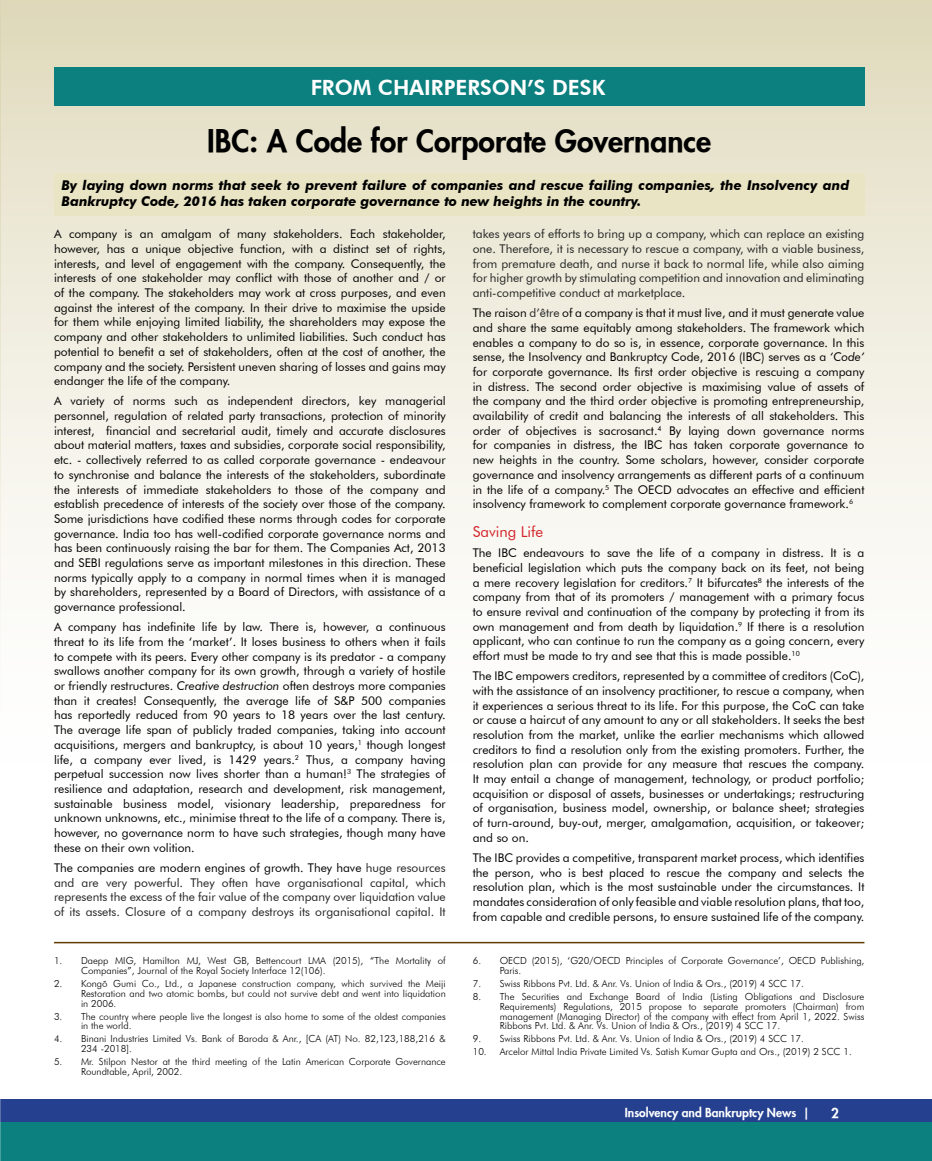
<style>
.page{position:relative;width:932px;height:1161px;background:#fff}
.page>*{position:absolute;margin:0;border:0;box-sizing:border-box;transform-origin:0 0}
.t1{font:800 30px "Futura";color:#000}
.t2{font:800 21px "Futura BT";color:#fff}
.t3{font:15px "Futura BT";color:#d2232a}
.t4{font:italic 700 13.5px/16.2px "Futura BT";color:#000}
.t5{font:800 13.5px "Futura";color:#fff}
.t6{font:12px/14.7px "Futura BT";color:#000;text-align:justify}
.t7{font:12px/14.7px "Futura BT";color:#222;text-align:justify}
.t8{font:800 12px "Futura";color:#fff}
.t9{font:300 9.75px/9.8px "Futura BT";color:#000}
.s1{font-style:italic}
.s2{color:#000}
.s3{color:#222}
</style>
<div class="page">
<div style="left:0;top:1099px;width:932px;height:25px;background:#25408f"></div>
<div style="left:0;top:1123px;width:932px;height:38px;background:#0c807e"></div>
<img style="left:0;top:0;width:932px;height:650px">
<div style="left:54px;top:68px;width:810px;height:38px;background:#0c807e"></div>
<div style="left:54px;top:173px;width:810px;height:43px;background:#e9e4c3"></div>
<hr style="left:54px;top:942px;width:810px;height:1px;background:#603c00">
<h2 class="t2" style="left:310px;top:74px;width:296px">FROM CHAIRPERSON’S DESK</h2>
<h1 class="t1" style="left:207px;top:121px;width:505px">IBC: A Code for Corporate Governance</h1>
<p class="t4" style="left:62px;top:177px;width:789px">By laying down norms that seek to prevent failure of companies and rescue failing companies, the Insolvency and<br>Bankruptcy Code, 2016 has taken corporate governance to new heights in the country.</p>
<p class="t6" style="left:54px;top:227px;width:393px">A company is an amalgam of many stakeholders. Each stakeholder, however, has a unique objective function, with a distinct set of rights, interests, and level of engagement with the company. Consequently, the interests of one stakeholder may conflict with those of another and / or of the company. The stakeholders may work at cross purposes, and even against the interest of the company. In their drive to maximise the upside for them while enjoying limited liability, the shareholders may expose the company and other stakeholders to unlimited liabilities. Such conduct has potential to benefit a set of stakeholders, often at the cost of another, the company and the society. Persistent uneven sharing of losses and gains may endanger the life of the company.</p>
<p class="t6" style="left:54px;top:394px;width:393px">A variety of norms such as independent directors, key managerial personnel, regulation of related party transactions, protection of minority interest, financial and secretarial audit, timely and accurate disclosures about material matters, taxes and subsidies, corporate social responsibility, etc. - collectively referred to as called corporate governance - endeavour to synchronise and balance the interests of the stakeholders, subordinate the interests of immediate stakeholders to those of the company and establish precedence of interests of the society over those of the company.<br>Some jurisdictions have codified these norms through codes for corporate governance. India too has well-codified corporate governance norms and has been continuously raising the bar for them. The Companies Act, 2013 and SEBI regulations serve as important milestones in this direction. These norms typically apply to a company in normal times when it is managed by shareholders, represented by a Board of Directors, with assistance of a governance professional.</p>
<p class="t6" style="left:54px;top:620px;width:393px">A company has indefinite life by law. There is, however, a continuous threat to its life from the ‘market’. It loses business to others when it fails to compete with its peers. Every other company is its predator - a company swallows another company for its own growth, through a variety of hostile or friendly restructures. <span class="s1">Creative destruction</span> often destroys more companies than it creates! Consequently, the average life of S&amp;P 500 companies has reportedly reduced from 90 years to 18 years over the last century.<br>The average life span of publicly traded companies, taking into account acquisitions, mergers and bankruptcy, is about 10 years,<sup>1</sup> though longest life, a company ever lived, is 1429 years.<sup>2</sup> Thus, a company having perpetual succession now lives shorter than a human!<sup>3</sup> The strategies of resilience and adaptation, research and development, risk management, sustainable business model, visionary leadership, preparedness for unknown unknowns, etc., minimise threat to the life of a company. There is, however, no governance norm to have such strategies, though many have these on their own volition.</p>
<p class="t7" style="left:54px;top:860px;width:393px"><span class="s2">The companies are modern engines of growth. They have</span> huge resources and are very powerful. They often have organisational capital, which represents the excess of the fair value of the company over liquidation value of its assets. Closure of a company destroys its organisational capital. It</p>
<p class="t9" style="left:81px;top:956px;width:366px;text-indent:-27px">1. Daepp MIG, Hamilton MJ, West GB, Bettencourt LMA (2015), “The Mortality of<br>Companies”, Journal of the Royal Society Interface 12(106).</p>
<p class="t9" style="left:81px;top:979px;width:366px;text-align:justify;text-indent:-27px">2. Kongõ Gumi Co., Ltd., a Japanese construction company, which survived the Meiji Restoration and two atomic bombs, but could not survive debt and went into liquidation in 2006.</p>
<p class="t9" style="left:81px;top:1011px;width:366px;text-indent:-27px">3. The country where people live the longest is also home to some of the oldest companies in the world.</p>
<p class="t9" style="left:81px;top:1034px;width:366px;text-indent:-27px">4. Binani Industries Limited Vs. Bank of Baroda &amp; Anr., [CA (AT) No. 82,123,188,216 &amp;<br>234 -2018].</p>
<p class="t9" style="left:81px;top:1057px;width:366px;text-indent:-27px">5. Mr. Stilpon Nestor at the third meeting of the Latin American Corporate Governance<br>Roundtable, April, 2002.</p>
<p class="t7" style="left:472px;top:227px;width:393px">takes years of efforts to bring up a company, which can replace an existing one. Therefore, it is necessary to rescue a company, with a viable business, from premature death, and nurse it back to normal life, while also aiming for higher growth by stimulating competition and innovation and eliminating anti-competitive conduct at marketplace.</p>
<p class="t6" style="left:472px;top:305px;width:393px">The raison <span class="s3">d’être</span> of a company is that it must live, and it must generate value and share the same equitably among stakeholders. The framework which enables a company to do so is, in essence, corporate governance. In this sense, the Insolvency and Bankruptcy Code, 2016 (IBC) serves as a <span class="s1">‘Code’ </span>for corporate governance. Its first order objective is rescuing a company in distress. The second order objective is maximising value of assets of the company and the third order objective is promoting entrepreneurship, availability of credit and balancing the interests of all stakeholders. This order of objectives is sacrosanct.<sup>4</sup> By laying down governance norms for companies in distress, the IBC has taken corporate governance to new heights in the country. Some scholars, however, consider corporate governance and insolvency arrangements as different parts of a continuum in the life of a company.<sup>5</sup> The OECD advocates an effective and efficient insolvency framework to complement corporate governance framework.<sup>6</sup></p>
<p class="t3" style="left:472px;top:523px;width:72px">Saving Life</p>
<p class="t6" style="left:472px;top:545px;width:393px">The IBC endeavours to save the life of a company in distress. It is a beneficial legislation which puts the company back on its feet, not being a mere recovery legislation for creditors.<sup>7</sup> It bifurcates<sup>8</sup> the interests of the company from that of its promoters / management with a primary focus to ensure revival and continuation of the company by protecting it from its own management and from death by liquidation.<sup>9</sup> If there is a resolution applicant, who can continue to run the company as a going concern, every effort must be made to try and see that this is made possible.<sup>10</sup></p>
<p class="t6" style="left:472px;top:668px;width:393px">The IBC empowers creditors, represented by a committee of creditors (CoC), with the assistance of an insolvency practitioner, to rescue a company, when it experiences a serious threat to its life. For this purpose, the CoC can take or cause a haircut of any amount to any or all stakeholders. It seeks the best resolution from the market, unlike the earlier mechanisms which allowed creditors to find a resolution only from the existing promoters. Further, the resolution plan can provide for any measure that rescues the company.<br>It may entail a change of management, technology, or product portfolio; acquisition or disposal of assets, businesses or undertakings; restructuring of organisation, business model, ownership, or balance sheet; strategies of turn-around, buy-out, merger, amalgamation, acquisition, or takeover; and so on.</p>
<p class="t6" style="left:472px;top:850px;width:393px">The IBC provides a competitive, transparent market process, which identifies the person, who is best placed to rescue the company and selects the resolution plan, which is the most sustainable under the circumstances. It mandates consideration of only feasible and viable resolution plans, that too, from capable and credible persons, to ensure sustained life of the company.</p>
<p class="t9" style="left:499px;top:956px;width:366px;text-indent:-27px">6. OECD (2015), ‘G20/OECD Principles of Corporate Governance’, OECD Publishing,<br>Paris.</p>
<p class="t9" style="left:472px;top:979px;width:333px">7. Swiss Ribbons Pvt. Ltd. &amp; Anr. Vs. Union of India &amp; Ors., (2019) 4 SCC 17.</p>
<p class="t9" style="left:499px;top:992px;width:366px;text-align:justify;text-indent:-27px">8. The Securities and Exchange Board of India (Listing Obligations and Disclosure Requirements) Regulations, 2015 propose to separate promoters (Chairman) from management (Managing Director) of the company with effect from April 1, 2022. Swiss Ribbons Pvt. Ltd. &amp; Anr. Vs. Union of India &amp; Ors., (2019) 4 SCC 17.</p>
<p class="t9" style="left:472px;top:1034px;width:333px">9. Swiss Ribbons Pvt. Ltd. &amp; Anr. Vs. Union of India &amp; Ors., (2019) 4 SCC 17.</p>
<p class="t9" style="left:472px;top:1047px;width:380px">10. Arcelor Mittal India Private Limited Vs. Satish Kumar Gupta and Ors., (2019) 2 SCC 1.</p>
<p class="t8" style="left:625px;top:1105px;width:186px">Insolvency and Bankruptcy News |</p>
<p class="t5" style="left:831px;top:1104px;width:9px">2</p>
</div>
